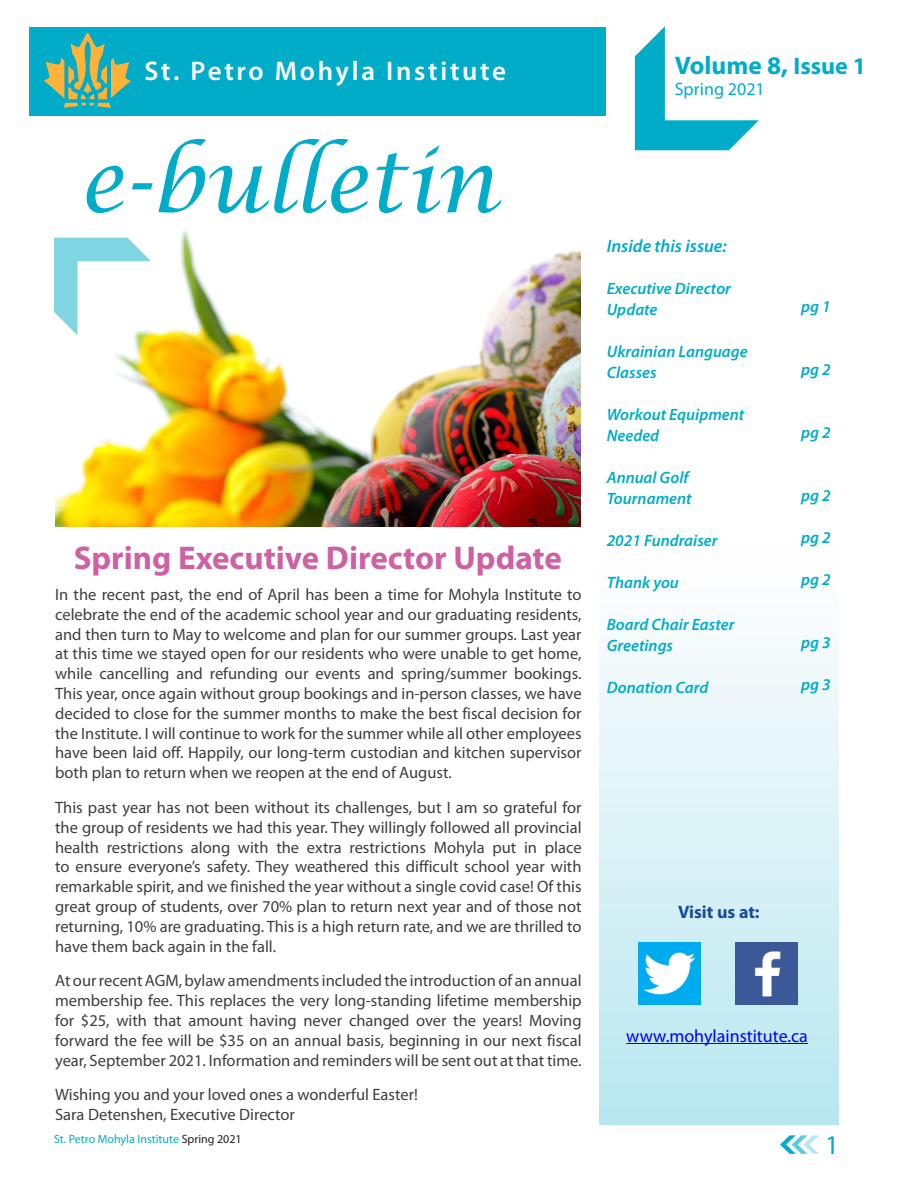
<style>
.page{position:relative;width:918px;height:1188px;background:#fff}
.page>*{position:absolute;margin:0;border:0;box-sizing:border-box;transform-origin:0 0}
._01_Headline{font:italic 85.5px "Lucida Calligraphy";color:#00acc8}
._02_Article_Title{font:700 33px "Myriad Pro";color:#ce60a4}
._01a_SubHeadline{font:600 27px "Myriad Pro";letter-spacing:.1em;color:#fff}
.t1{font:27px "Myriad Pro";color:#00acc8}
.t2{font:700 25.5px "Myriad Pro";color:#00acc8}
.t3{font:18px "Myriad Pro";color:#00f}
._05a_body_text_Intro{font:italic 600 18px "Myriad Pro";color:#00acc8}
.t4{font:18px "Myriad Pro";color:#00acc8}
.t5{font:700 18px "Myriad Pro";color:#174c99}
._05_body_text{font:16.5px/19.8px "Myriad Pro";color:#3e3e3f;text-align:justify}
._05a_body_text_Intro-2{font:italic 600 16.5px/21px "Myriad Pro";color:#00acc8}
.t6{font:12px "Myriad Pro";color:#00acc8}
.s1{font-size:27px}
.s2{font-size:24px}
.s3{color:#231f20}
</style>
<div class="page">
<svg style="left:780px;top:1135px;width:39px;height:19px"></svg>
<img style="left:55px;top:229px;width:525px;height:298px">
<div style="left:599px;top:538px;width:240px;height:586px;background:linear-gradient(to bottom,#fff,#b7e6ee)"></div>
<svg style="left:635px;top:26px;width:124px;height:124px"></svg>
<div style="left:29px;top:27px;width:577px;height:89px;background:#00acc8"></div>
<svg style="left:44px;top:34px;width:87px;height:74px"></svg>
<img style="left:639px;top:942px;width:62px;height:62px">
<img style="left:735px;top:942px;width:63px;height:62px">
<hr style="left:626px;top:1043px;width:182px;height:1px;background:#00f">
<svg style="left:54px;top:238px;width:97px;height:97px"></svg>
<p class="_01a_SubHeadline" style="left:145px;top:54px;width:363px">St. Petro Mohyla Institute</p>
<p class="_01_Headline" style="left:78px;top:130px;width:420px">e-bulletin</p>
<p class="_02_Article_Title" style="left:74px;top:536px;width:490px">Spring Executive Director Update</p>
<p class="_05_body_text" style="left:55px;top:584px;width:528px">In the recent past, the end of April has been a time for Mohyla Institute to celebrate the end of the academic school year and our graduating residents, and then turn to May to welcome and plan for our summer groups. Last year at this time we stayed open for our residents who were unable to get home, while cancelling and refunding our events and spring/summer bookings.<br>This year, once again without group bookings and in-person classes, we have decided to close for the summer months to make the best fiscal decision for the Institute. I will continue to work for the summer while all other employees have been laid off. Happily, our long-term custodian and kitchen supervisor both plan to return when we reopen at the end of August.</p>
<p class="_05_body_text" style="left:55px;top:797px;width:528px">This past year has not been without its challenges, but I am so grateful for the group of residents we had this year. They willingly followed all provincial health restrictions along with the extra restrictions Mohyla put in place to ensure everyone’s safety. They weathered this difficult school year with remarkable spirit, and we finished the year without a single covid case! Of this great group of students, over 70% plan to return next year and of those not returning, 10% are graduating. This is a high return rate, and we are thrilled to have them back again in the fall.</p>
<p class="_05_body_text" style="left:55px;top:971px;width:528px">At our recent AGM, bylaw amendments included the introduction of an annual membership fee. This replaces the very long-standing lifetime membership for $25, with that amount having never changed over the years! Moving forward the fee will be $35 on an annual basis, beginning in our next fiscal year, September 2021. Information and reminders will be sent out at that time.</p>
<p class="_05_body_text" style="left:55px;top:1085px;width:364px">Wishing you and your loved ones a wonderful Easter!</p>
<p class="_05_body_text" style="left:55px;top:1105px;width:241px">Sara Detenshen, Executive Director</p>
<p class="t2" style="left:675px;top:48px;width:193px">Volume 8<span class="s1">,</span> <span class="s2">Issue 1</span></p>
<p class="t4" style="left:675px;top:78px;width:92px">Spring 2021</p>
<p class="_05a_body_text_Intro" style="left:607px;top:234px;width:122px">Inside this issue:</p>
<p class="_05a_body_text_Intro-2" style="left:607px;top:277px;width:126px">Executive Director<br>Update</p>
<p class="_05a_body_text_Intro-2" style="left:607px;top:340px;width:143px">Ukrainian Language<br>Classes</p>
<p class="_05a_body_text_Intro-2" style="left:607px;top:403px;width:139px">Workout Equipment<br>Needed</p>
<p class="_05a_body_text_Intro-2" style="left:607px;top:466px;width:86px">Annual Golf<br>Tournament</p>
<p class="_05a_body_text_Intro-2" style="left:607px;top:529px;width:112px">2021 Fundraiser</p>
<p class="_05a_body_text_Intro-2" style="left:607px;top:571px;width:74px">Thank you</p>
<p class="_05a_body_text_Intro-2" style="left:607px;top:613px;width:129px">Board Chair Easter<br>Greetings</p>
<p class="_05a_body_text_Intro-2" style="left:607px;top:676px;width:103px">Donation Card</p>
<p class="_05a_body_text_Intro-2" style="left:801px;top:296px;width:31px">pg 1</p>
<p class="_05a_body_text_Intro-2" style="left:801px;top:359px;width:31px">pg 2</p>
<p class="_05a_body_text_Intro-2" style="left:801px;top:422px;width:31px">pg 2</p>
<p class="_05a_body_text_Intro-2" style="left:801px;top:485px;width:31px">pg 2</p>
<p class="_05a_body_text_Intro-2" style="left:801px;top:527px;width:31px">pg 2</p>
<p class="_05a_body_text_Intro-2" style="left:801px;top:569px;width:31px">pg 2</p>
<p class="_05a_body_text_Intro-2" style="left:801px;top:632px;width:31px">pg 3</p>
<p class="_05a_body_text_Intro-2" style="left:801px;top:674px;width:31px">pg 3</p>
<p class="t5" style="left:678px;top:900px;width:83px">Visit us at:</p>
<p class="t3" style="left:626px;top:1025px;width:183px">www.mohylainstitute.ca</p>
<p class="t6" style="left:54px;top:1131px;width:189px">St. Petro Mohyla Institute <span class="s3">Spring 2021</span></p>
<h3 class="t1" style="left:825px;top:1128px;width:15px">1</h3>
</div>
